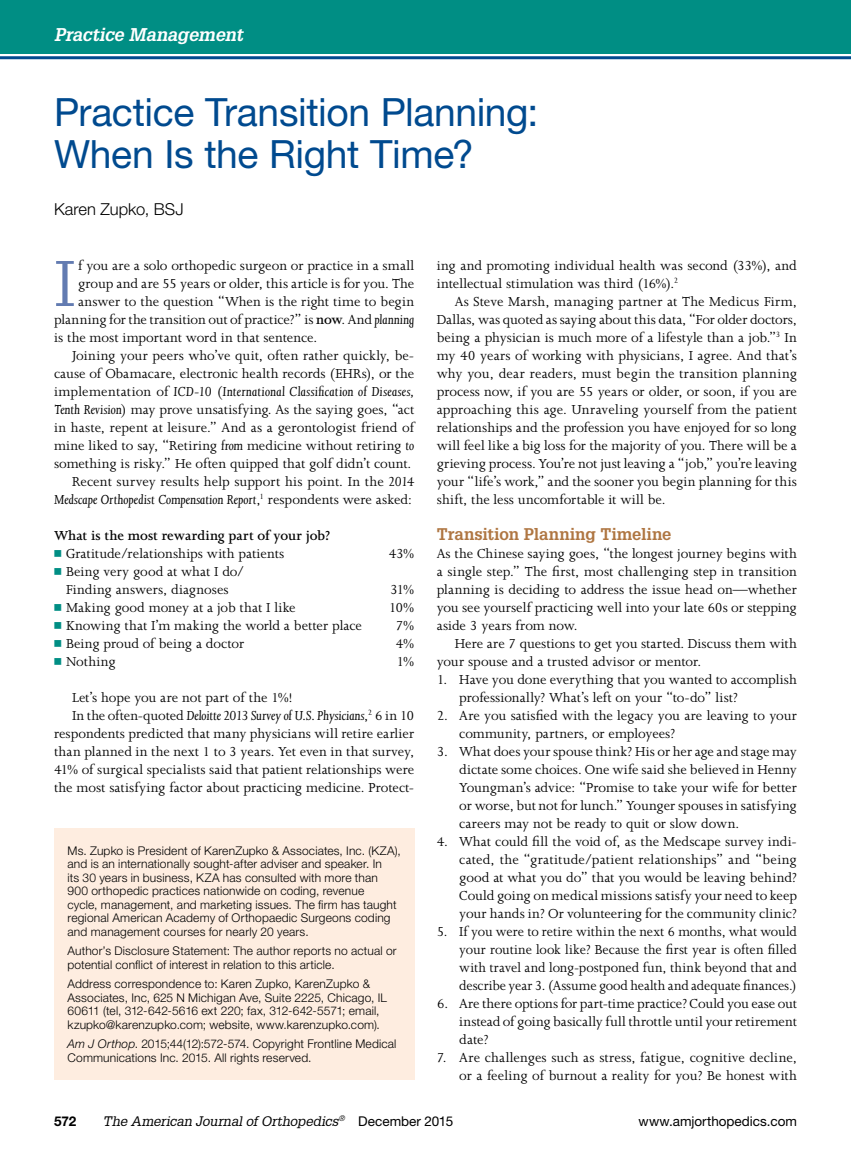
<style>
.page{position:relative;width:851px;height:1161px;background:#fff}
.page>*{position:absolute;margin:0;border:0;box-sizing:border-box;transform-origin:0 0}
.t1{font:75.15px "Joanna MT Std";color:#627bb1}
.t2{font:39px/42px "Helvetica Neue LT Std";letter-spacing:-.01em;color:#004a8f}
.t3{font:italic 700 18px "Glypha LT Std";letter-spacing:-.01em;color:#fff}
.t4{font:700 16.5px "Glypha LT Std";letter-spacing:-.005em;color:#af7642}
.t5{font:300 16.5px "Helvetica Neue LT Std";color:#000}
.t6{font:15px/18px "Joanna MT Std";color:#000;text-align:justify}
.t7{font:italic 15px "Joanna MT Std";color:#000}
.t8{font:600 15px/18px "Joanna MT Std";letter-spacing:-.005em;color:#000}
.t9{font:italic 13.5px "Glypha LT Std";letter-spacing:-.01em;color:#000}
.t10{font:13.5px "Helvetica Neue LT Std";color:#000}
.t11{font:700 13.5px "Helvetica Neue LT Std";color:#000}
.t12{font:300 12px/13.5px "Helvetica Neue LT Std";letter-spacing:.015em;color:#000}
.s1{font-weight:600}
.s2{font-style:italic}
.s3{font-style:normal}
.s4{font-family:"Universal Std Newswith Comm Pi";font-weight:400;font-size:13.5px;color:#008e84}
.s5{font-weight:400}
.s6{font-family:"Universal Std Newswith Comm Pi";font-size:13.5px;color:#008e84}
.s7{font-family:"Helvetica Neue LT Std";font-style:normal}
</style>
<div class="page">
<div style="left:0;top:0;width:850px;height:54px;background:#008e84"></div>
<hr style="left:0;top:56px;width:850px;height:3px;background:#004a8f">
<div style="left:54px;top:828px;width:360px;height:252px;background:#feede0"></div>
<p class="t3" style="left:54px;top:23px;width:191px">Practice Management</p>
<h2 class="t2" style="left:54px;top:91px;width:486px">Practice Transition Planning:<br>When Is the Right Time?</h2>
<p class="t5" style="left:54px;top:199px;width:131px">Karen Zupko, BSJ</p>
<h1 class="t1" style="left:54px;top:243px;width:23px">I</h1>
<p class="t6" style="left:78px;top:257px;width:338px">f you are a solo orthopedic surgeon or practice in a small</p>
<p class="t6" style="left:78px;top:275px;width:338px">group and are 55 years or older, this article is for you. The</p>
<p class="t6" style="left:78px;top:293px;width:338px">answer to the question “When is the right time to begin</p>
<p class="t6" style="left:54px;top:311px;width:361px">planning for the transition out of practice?” is <span class="s1">now</span>. And <span class="s2">planning</span></p>
<p class="t6" style="left:54px;top:329px;width:265px">is the most important word in that sentence.</p>
<p class="t6" style="left:72px;top:347px;width:344px">Joining your peers who’ve quit, often rather quickly, be-</p>
<p class="t6" style="left:54px;top:365px;width:362px">cause of Obamacare, electronic health records (EHRs), or the</p>
<p class="t7" style="left:54px;top:383px;width:361px"><span class="s3">implementation of</span> ICD-10 <span class="s3">(</span>International Classification of Diseases,</p>
<p class="t6" style="left:54px;top:401px;width:362px"><span class="s2">Tenth Revision</span>) may prove unsatisfying. As the saying goes, “act</p>
<p class="t6" style="left:54px;top:419px;width:362px">in haste, repent at leisure.” And as a gerontologist friend of</p>
<p class="t6" style="left:54px;top:437px;width:362px">mine liked to say, “Retiring <span class="s2">from</span> medicine without retiring <span class="s2">to</span></p>
<p class="t6" style="left:54px;top:455px;width:359px">something is risky.” He often quipped that golf didn’t count.</p>
<p class="t6" style="left:72px;top:473px;width:344px">Recent survey results help support his point. In the <span class="s2">2014</span></p>
<p class="t7" style="left:54px;top:491px;width:360px">Medscape Orthopedist Compensation Report<span class="s3">,</span><sup>1</sup> <span class="s3">respondents were asked:</span></p>
<p class="t8" style="left:54px;top:527px;width:278px">What is the most rewarding part of your job? <span class="s4">◾</span> <span class="s5">Gratitude/relationships with patients</span></p>
<p class="t6" style="left:389px;top:545px;width:27px">43%</p>
<p class="t6" style="left:54px;top:563px;width:192px;text-align:center"><span class="s6">◾</span> Being very good at what I do/<br>Finding answers, diagnoses</p>
<p class="t6" style="left:390px;top:581px;width:26px">31%</p>
<p class="t6" style="left:54px;top:599px;width:243px"><span class="s6">◾</span> Making good money at a job that I like</p>
<p class="t6" style="left:389px;top:599px;width:27px">10%</p>
<p class="t6" style="left:54px;top:617px;width:309px"><span class="s6">◾</span> Knowing that I’m making the world a better place</p>
<p class="t6" style="left:396px;top:617px;width:20px">7%</p>
<p class="t6" style="left:54px;top:635px;width:192px"><span class="s6">◾</span> Being proud of being a doctor</p>
<p class="t6" style="left:396px;top:635px;width:20px">4%</p>
<p class="t6" style="left:54px;top:653px;width:63px"><span class="s6">◾</span> Nothing</p>
<p class="t6" style="left:396px;top:653px;width:19px">1%</p>
<p class="t6" style="left:72px;top:689px;width:222px">Let’s hope you are not part of the 1%!</p>
<p class="t7" style="left:72px;top:707px;width:344px"><span class="s3">In the often-quoted</span> Deloitte 2013 Survey of U.S. Physicians<span class="s3">,</span><sup>2</sup> <span class="s3">6 in 10</span></p>
<p class="t6" style="left:54px;top:725px;width:362px">respondents predicted that many physicians will retire earlier</p>
<p class="t6" style="left:54px;top:743px;width:362px">than planned in the next 1 to 3 years. Yet even in that survey,</p>
<p class="t6" style="left:54px;top:761px;width:362px">41% of surgical specialists said that patient relationships were</p>
<p class="t6" style="left:54px;top:779px;width:361px">the most satisfying factor about practicing medicine. Protect-</p>
<p class="t12" style="left:68px;top:844px;width:335px">Ms. Zupko is President of KarenZupko &amp; Associates, Inc. (KZA), and is an internationally sought-after adviser and speaker. In<br>its 30 years in business, KZA has consulted with more than 900 orthopedic practices nationwide on coding, revenue<br>cycle, management, and marketing issues. The firm has taught regional American Academy of Orthopaedic Surgeons coding and management courses for nearly 20 years.</p>
<p class="t12" style="left:68px;top:944px;width:330px">Author’s Disclosure Statement: The author reports no actual or potential conflict of interest in relation to this article.</p>
<p class="t12" style="left:68px;top:977px;width:321px">Address correspondence to: Karen Zupko, KarenZupko &amp; Associates, Inc, 625 N Michigan Ave, Suite 2225, Chicago, IL 60611 (tel, 312-642-5616 ext 220; fax, 312-642-5571; email, kzupko@karenzupko.com; website, www.karenzupko.com).</p>
<p class="t12" style="left:68px;top:1037px;width:330px"><span class="s2">Am J Orthop</span>. 2015;44(12):572-574. Copyright Frontline Medical<br>Communications Inc. 2015. All rights reserved.</p>
<p class="t6" style="left:436px;top:257px;width:362px">ing and promoting individual health was second (33%), and intellectual stimulation was third (16%).<sup>2</sup></p>
<p class="t6" style="left:436px;top:293px;width:362px;text-indent:18px">As Steve Marsh, managing partner at The Medicus Firm, Dallas, was quoted as saying about this data, “For older doctors, being a physician is much more of a lifestyle than a job.”<sup>3</sup> In my 40 years of working with physicians, I agree. And that’s why you, dear readers, must begin the transition planning process now, if you are 55 years or older, or soon, if you are approaching this age. Unraveling yourself from the patient relationships and the profession you have enjoyed for so long will feel like a big loss for the majority of you. There will be a grieving process. You’re not just leaving a “job,” you’re leaving your “life’s work,” and the sooner you begin planning for this shift, the less uncomfortable it will be.</p>
<p class="t4" style="left:436px;top:524px;width:236px">Transition Planning Timeline</p>
<p class="t6" style="left:436px;top:545px;width:362px">As the Chinese saying goes, “the longest journey begins with a single step.” The first, most challenging step in transition planning is deciding to address the issue head on—whether you see yourself practicing well into your late 60s or stepping aside 3 years from now.</p>
<p class="t6" style="left:436px;top:635px;width:362px;text-indent:18px">Here are 7 questions to get you started. Discuss them with your spouse and a trusted advisor or mentor.</p>
<p class="t6" style="left:459px;top:671px;width:339px;text-indent:-22px">1. Have you done everything that you wanted to accomplish professionally? What’s left on your “to-do” list?</p>
<p class="t6" style="left:459px;top:707px;width:339px;text-indent:-22px">2. Are you satisfied with the legacy you are leaving to your community, partners, or employees?</p>
<p class="t6" style="left:459px;top:743px;width:339px;text-indent:-22px">3. What does your spouse think? His or her age and stage may dictate some choices. One wife said she believed in Henny Youngman’s advice: “Promise to take your wife for better or worse, but not for lunch.” Younger spouses in satisfying careers may not be ready to quit or slow down.</p>
<p class="t6" style="left:459px;top:833px;width:339px;text-indent:-22px">4. What could fill the void of, as the Medscape survey indi&shy;cated, the “gratitude/patient relationships” and “being good at what you do” that you would be leaving behind?<br>Could going on medical missions satisfy your need to keep your hands in? Or volunteering for the community clinic?</p>
<p class="t6" style="left:459px;top:923px;width:339px;text-indent:-22px">5. If you were to retire within the next 6 months, what would your routine look like? Because the first year is often filled with travel and long-postponed fun, think beyond that and describe year 3. (Assume good health and adequate finances.)</p>
<p class="t6" style="left:459px;top:995px;width:339px;text-indent:-22px">6. Are there options for part-time practice? Could you ease out instead of going basically full throttle until your retirement date?</p>
<p class="t6" style="left:436px;top:1049px;width:362px;text-align:right">7. Are challenges such as stress, fatigue, cognitive decline, or a feeling of burnout a reality for you? Be honest with</p>
<p class="t11" style="left:54px;top:1113px;width:24px">572</p>
<p class="t9" style="left:103px;top:1113px;width:352px">The American Journal of Orthopedics<sup>®</sup> <span class="s7">December 2015</span></p>
<p class="t10" style="left:638px;top:1113px;width:160px">www.amjorthopedics.com</p>
</div>
